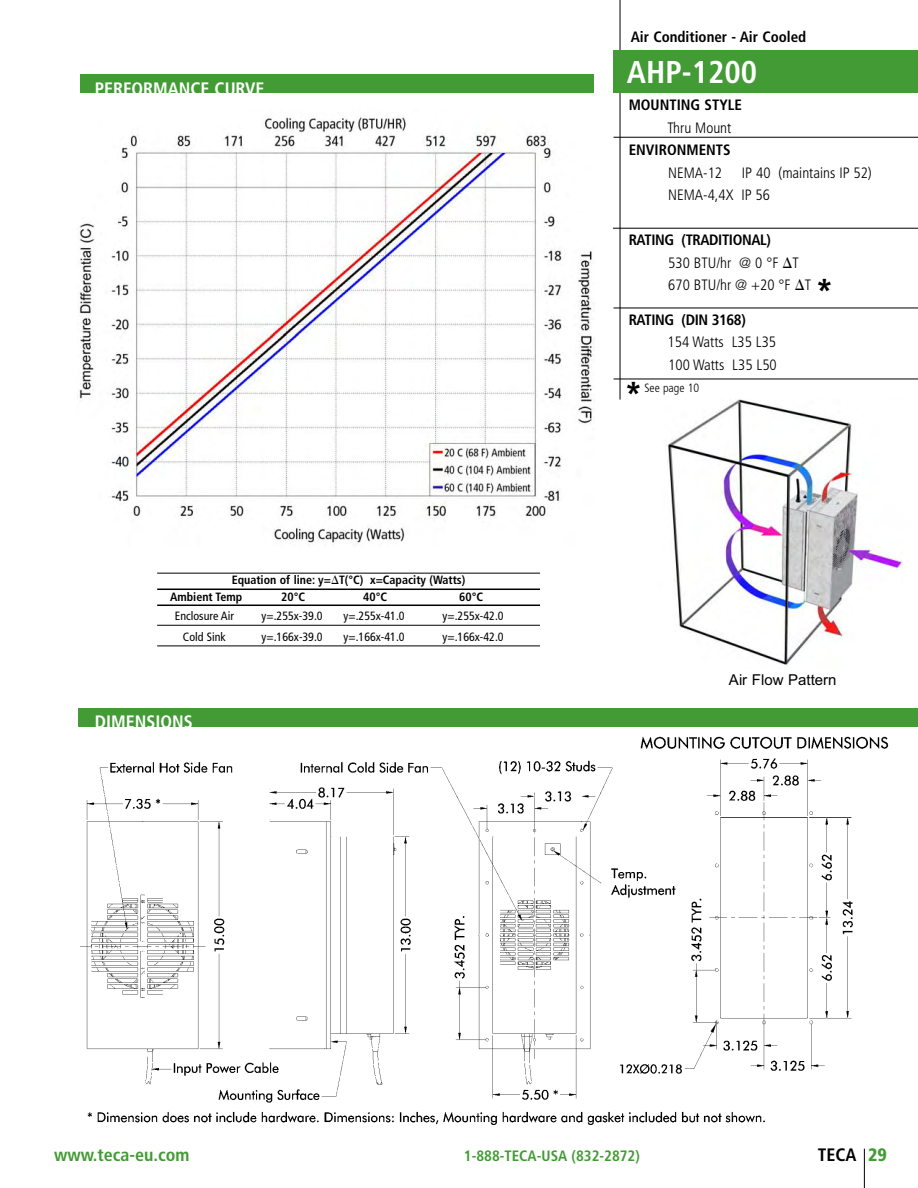
<style>
.page{position:relative;width:918px;height:1188px;background:#fff}
.page>*{position:absolute;margin:0;border:0;box-sizing:border-box;transform-origin:0 0}
.t1{font:700 condensed 36px "Frutiger";color:#000}
.t2{font:700 condensed 31.5px "Frutiger";color:#fff}
.t3{font:700 condensed 18px "Frutiger";color:#fff}
.t4{font:700 condensed 18px "Frutiger";color:#429b34}
.t5{font:700 condensed 18px "Frutiger";color:#000}
.t6{font:300 condensed 15px/22.5px "Frutiger";color:#000}
.t7{font:700 condensed 15px "Frutiger";color:#000}
.t8{font:700 condensed 15px "Frutiger";color:#429b34}
.t9{font:700 condensed 15px "Frutiger";letter-spacing:-.025em;color:#000}
.t10{font:15px "Arial";color:#000}
.t11{font:condensed 12px "Frutiger";color:#000}
.t12{font:700 condensed 12px/17.1px "Frutiger";color:#000}
.t13{font:300 condensed 12px "Frutiger";color:#000}
.s1{font-family:"Mathematical Pi One";font-weight:400;font-stretch:normal}
.s2{font-weight:700}
.s3{font-weight:900;color:#429b34}
</style>
<div class="page">
<hr style="left:864px;top:1149px;width:1px;height:39px;background:#000">
<img style="left:81px;top:736px;width:808px;height:389px">
<img style="left:77px;top:117px;width:517px;height:428px">
<div style="left:79px;top:708px;width:839px;height:19px;background:#429b34"></div>
<div style="left:80px;top:74px;width:514px;height:19px;background:#429b34"></div>
<hr style="left:157px;top:573px;width:383px;height:1px;background:#000">
<hr style="left:157px;top:589px;width:383px;height:1px;background:#000">
<hr style="left:157px;top:605px;width:383px;height:1px;background:#000">
<hr style="left:157px;top:625px;width:383px;height:1px;background:#000">
<hr style="left:157px;top:646px;width:383px;height:1px;background:#000">
<img style="left:667px;top:399px;width:235px;height:266px">
<hr style="left:620px;top:0;width:1px;height:400px;background:#000">
<div style="left:613px;top:50px;width:305px;height:43px;background:#429b34"></div>
<hr style="left:614px;top:137px;width:304px;height:1px;background:#000">
<hr style="left:613px;top:228px;width:305px;height:1px;background:#000">
<hr style="left:614px;top:308px;width:304px;height:1px;background:#000">
<hr style="left:614px;top:379px;width:304px;height:1px;background:#000">
<p class="t3" style="left:95px;top:81px;width:171px">PERFORMANCE CURVE</p>
<p class="t12" style="left:170px;top:572px;width:297px;text-indent:62px">Equation of line: y=<span class="s1">-</span>T(°C) x=Capacity (Watts)<br>Ambient Temp</p>
<p class="t12" style="left:281px;top:589px;width:25px">20°C</p>
<p class="t12" style="left:363px;top:589px;width:25px">40°C</p>
<p class="t12" style="left:459px;top:589px;width:25px">60°C</p>
<p class="t11" style="left:175px;top:611px;width:61px">Enclosure Air</p>
<p class="t11" style="left:262px;top:611px;width:63px">y=.255x-39.0</p>
<p class="t11" style="left:344px;top:611px;width:63px">y=.255x-41.0</p>
<p class="t11" style="left:443px;top:611px;width:63px">y=.255x-42.0</p>
<p class="t11" style="left:183px;top:632px;width:44px">Cold Sink</p>
<p class="t11" style="left:262px;top:632px;width:63px">y=.166x-39.0</p>
<p class="t11" style="left:344px;top:632px;width:63px">y=.166x-41.0</p>
<p class="t11" style="left:443px;top:632px;width:63px">y=.166x-42.0</p>
<p class="t3" style="left:95px;top:715px;width:99px">DIMENSIONS</p>
<p class="t7" style="left:631px;top:31px;width:177px">Air Conditioner - Air Cooled</p>
<h2 class="t2" style="left:627px;top:60px;width:132px">AHP-1200</h2>
<p class="t7" style="left:629px;top:99px;width:115px">MOUNTING STYLE</p>
<p class="t6" style="left:667px;top:118px;width:65px">Thru Mount</p>
<p class="t7" style="left:629px;top:144px;width:103px">ENVIRONMENTS</p>
<p class="t6" style="left:668px;top:163px;width:55px">NEMA-12</p>
<p class="t6" style="left:668px;top:163px;width:205px;text-indent:74px">IP 40 (maintains IP 52)<br>NEMA-4,4X IP 56</p>
<p class="t6" style="left:668px;top:230px;width:144px;text-indent:-40px"><span class="s2">RATING (TRADITIONAL)<br></span>530 BTU/hr @ 0 °F <span class="s1">-</span>T<br>670 BTU/hr @ +20 °F <span class="s1">-</span>T</p>
<p class="t9" style="left:629px;top:314px;width:119px">RATING (DIN 3168)</p>
<p class="t6" style="left:668px;top:332px;width:111px">154 Watts L35 L35<br>100 Watts L35 L50</p>
<p class="t13" style="left:645px;top:383px;width:56px">See page 10</p>
<h1 class="t1" style="left:815px;top:277px;width:20px">*</h1>
<h1 class="t1" style="left:624px;top:380px;width:20px">*</h1>
<p class="t10" style="left:729px;top:675px;width:109px">Air Flow Pattern</p>
<p class="t4" style="left:54px;top:1148px;width:137px">www.teca-eu.com</p>
<p class="t8" style="left:464px;top:1150px;width:177px">1-888-TECA-USA (832-2872)</p>
<p class="t5" style="left:818px;top:1148px;width:70px">TECA <span class="s3">29</span></p>
</div>
